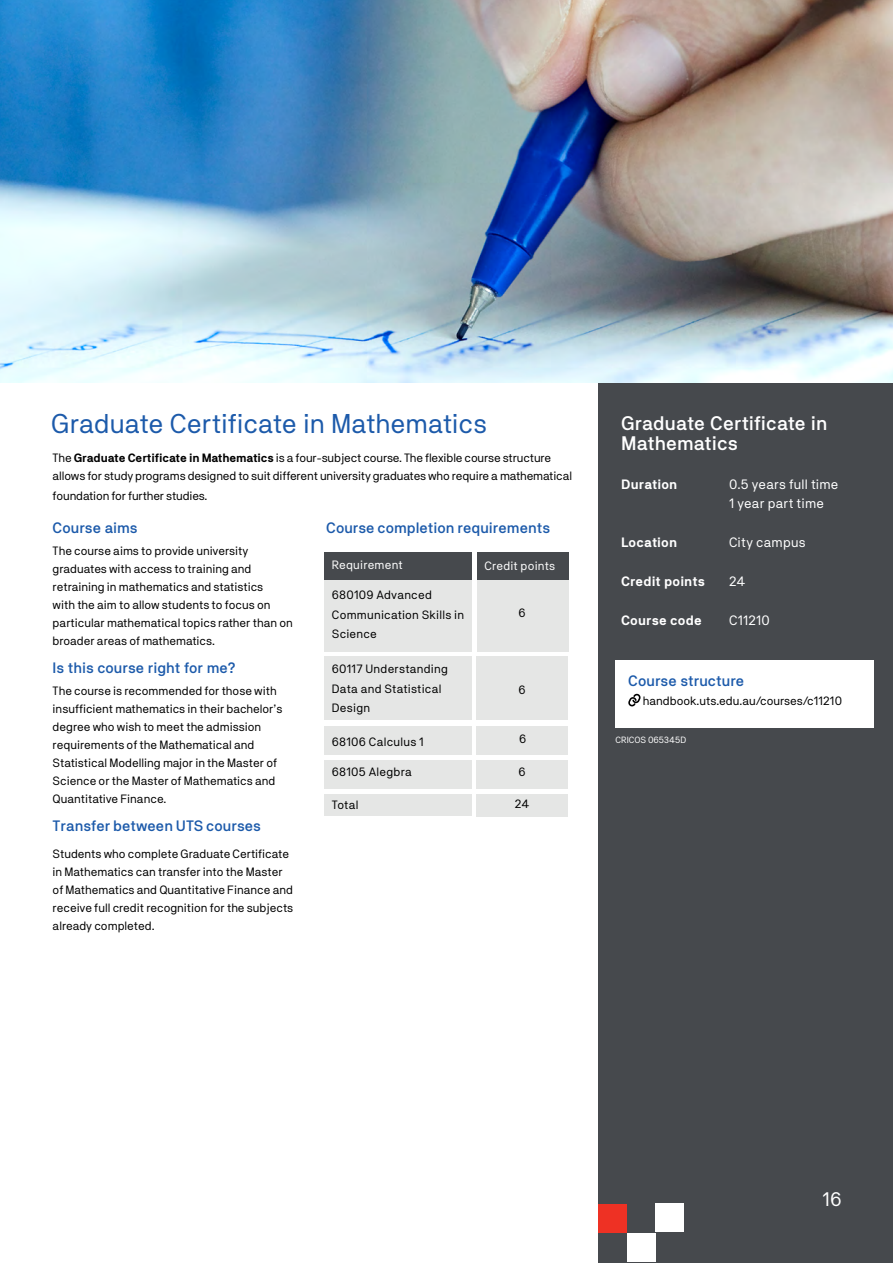
<style>
.page{position:relative;width:893px;height:1263px;background:#fff}
.page>*{position:absolute;margin:0;border:0;box-sizing:border-box;transform-origin:0 0}
.t1{font:27px "NB Akademie Std";letter-spacing:-.005em;color:#1c5aaa}
.t2{font:500 19.5px/19.5px "NB Akademie Std";color:#fff}
.t3{font:19.5px "NB Akademie Std";color:#fff}
.t4{font:500 15px "NB Akademie Std";color:#1c5aaa}
.t5{font:13.5px/19.5px "NB Akademie Std";letter-spacing:.015em;color:#fff}
.t6{font:700 13.5px "NB Akademie Std";letter-spacing:.005em;color:#fff}
.t7{font:12px/18px "NB Akademie Std";color:#000}
.t8{font:12px/19.5px "NB Akademie Std";letter-spacing:.02em;color:#000}
.t9{font:12px "NB Akademie Std";letter-spacing:.015em;color:#fff}
.t10{font:9px "NB Akademie Std";color:#fff}
.s1{font-weight:700}
</style>
<div class="page">
<div style="left:598px;top:383px;width:295px;height:880px;background:#46494d"></div>
<img style="left:0;top:0;width:893px;height:383px">
<div style="left:325px;top:580px;width:147px;height:72px;background:#e5e6e5"></div>
<div style="left:325px;top:552px;width:147px;height:28px;background:#46494d"></div>
<div style="left:325px;top:657px;width:147px;height:63px;background:#e5e6e5"></div>
<div style="left:477px;top:552px;width:91px;height:28px;background:#46494d"></div>
<div style="left:477px;top:580px;width:91px;height:72px;background:#e5e6e5"></div>
<div style="left:476px;top:657px;width:92px;height:63px;background:#e5e6e5"></div>
<div style="left:325px;top:794px;width:147px;height:22px;background:#e5e6e5"></div>
<div style="left:476px;top:794px;width:92px;height:23px;background:#e5e6e5"></div>
<div style="left:598px;top:1204px;width:29px;height:29px;background:#ee3124"></div>
<div style="left:627px;top:1233px;width:29px;height:29px;background:#fff"></div>
<div style="left:656px;top:1203px;width:28px;height:29px;background:#fff"></div>
<div style="left:616px;top:661px;width:258px;height:67px;background:#fff"></div>
<svg style="left:628px;top:694px;width:13px;height:12px"></svg>
<div style="left:325px;top:726px;width:147px;height:29px;background:#e5e6e5"></div>
<div style="left:476px;top:726px;width:92px;height:29px;background:#e5e6e5"></div>
<div style="left:476px;top:760px;width:92px;height:29px;background:#e5e6e5"></div>
<div style="left:325px;top:760px;width:147px;height:29px;background:#e5e6e5"></div>
<h1 class="t1" style="left:51px;top:407px;width:437px">Graduate Certificate in Mathematics</h1>
<p class="t7" style="left:53px;top:449px;width:521px">The <span class="s1">Graduate Certificate in Mathematics</span> is a four-subject course. The flexible course structure allows for study programs designed to suit different university graduates who require a mathematical</p>
<p class="t7" style="left:53px;top:487px;width:156px">foundation for further studies.</p>
<p class="t4" style="left:53px;top:519px;width:87px">Course aims</p>
<p class="t7" style="left:53px;top:541px;width:242px">The course aims to provide university graduates with access to training and retraining in mathematics and statistics<br>with the aim to allow students to focus on particular mathematical topics rather than on broader areas of mathematics.</p>
<p class="t4" style="left:53px;top:659px;width:184px">Is this course right for me?</p>
<p class="t7" style="left:53px;top:682px;width:231px">The course is recommended for those with insufficient mathematics in their bachelor’s degree who wish to meet the admission requirements of the Mathematical and Statistical Modelling major in the Master of Science or the Master of Mathematics and Quantitative Finance.</p>
<p class="t4" style="left:53px;top:817px;width:210px">Transfer between UTS courses</p>
<p class="t7" style="left:53px;top:844px;width:242px">Students who complete Graduate Certificate in Mathematics can transfer into the Master of Mathematics and Quantitative Finance and receive full credit recognition for the subjects already completed.</p>
<p class="t4" style="left:326px;top:519px;width:225px">Course completion requirements</p>
<p class="t9" style="left:332px;top:557px;width:72px">Requirement</p>
<p class="t8" style="left:332px;top:585px;width:134px">680109 Advanced<br>Communication Skills in<br>Science</p>
<p class="t8" style="left:332px;top:659px;width:118px">60117 Understanding<br>Data and Statistical<br>Design</p>
<p class="t8" style="left:332px;top:732px;width:94px">68106 Calculus 1</p>
<p class="t8" style="left:332px;top:762px;width:82px">68105 Alegbra</p>
<p class="t9" style="left:484px;top:559px;width:72px">Credit points</p>
<p class="t7" style="left:518px;top:603px;width:9px">6</p>
<p class="t7" style="left:518px;top:681px;width:9px">6</p>
<p class="t7" style="left:519px;top:730px;width:9px">6</p>
<p class="t7" style="left:518px;top:763px;width:9px">6</p>
<p class="t7" style="left:332px;top:796px;width:28px">Total</p>
<p class="t7" style="left:515px;top:795px;width:16px">24</p>
<h2 class="t2" style="left:621px;top:414px;width:208px">Graduate Certificate in<br>Mathematics</h2>
<p class="t6" style="left:621px;top:476px;width:58px">Duration</p>
<p class="t5" style="left:729px;top:474px;width:111px">0.5 years full time<br>1 year part time</p>
<p class="t6" style="left:621px;top:535px;width:58px">Location</p>
<p class="t5" style="left:729px;top:532px;width:78px">City campus</p>
<p class="t6" style="left:621px;top:574px;width:85px">Credit points</p>
<p class="t5" style="left:729px;top:571px;width:18px">24</p>
<p class="t6" style="left:621px;top:613px;width:82px">Course code</p>
<p class="t5" style="left:729px;top:610px;width:42px">C11210</p>
<p class="t4" style="left:628px;top:672px;width:118px">Course structure</p>
<p class="t7" style="left:643px;top:692px;width:201px">handbook.uts.edu.au/courses/c11210</p>
<p class="t10" style="left:616px;top:735px;width:72px">CRICOS 065345D</p>
<h2 class="t3" style="left:822px;top:1188px;width:21px">16</h2>
</div>
